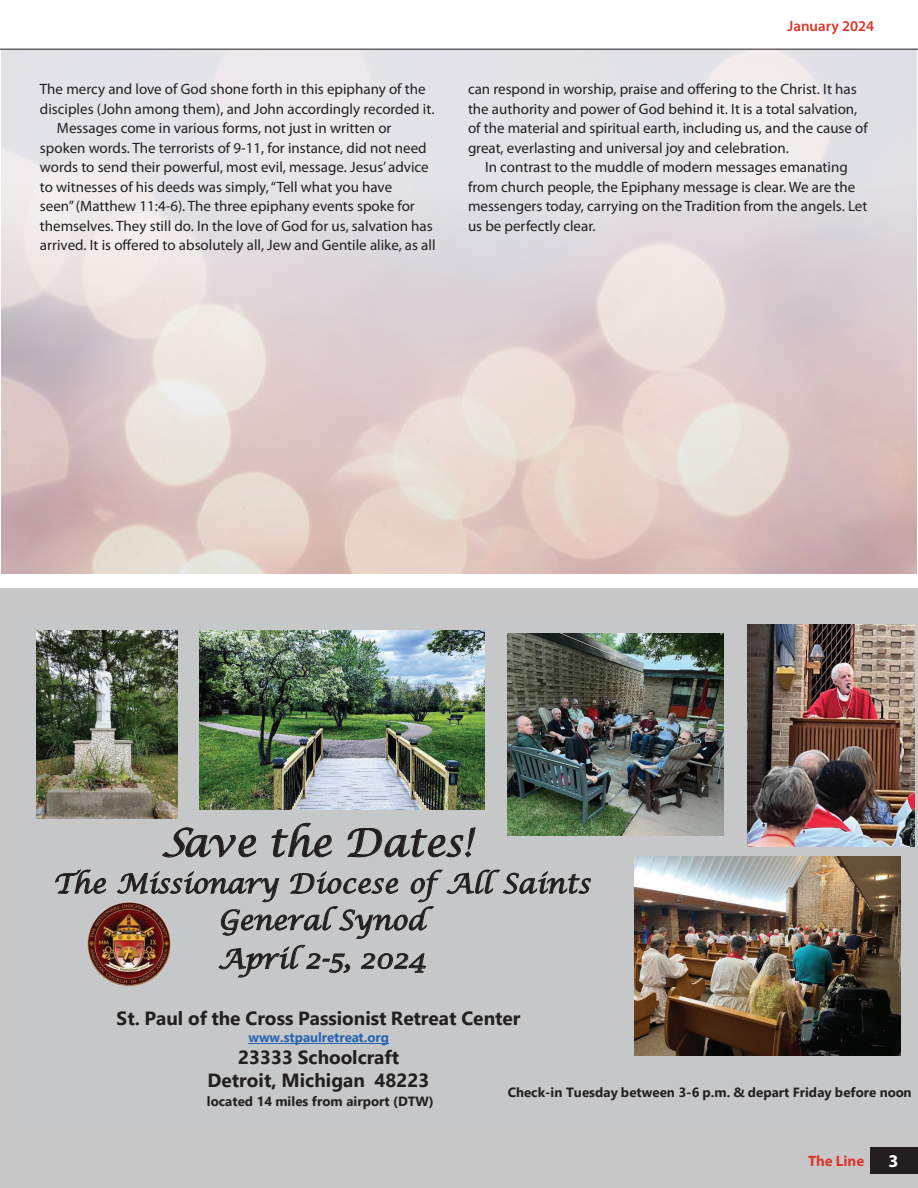
<style>
.page{position:relative;width:918px;height:1188px;background:#fff}
.page>*{position:absolute;margin:0;border:0;box-sizing:border-box;transform-origin:0 0}
.t1{font:italic 38.4px "Lucida Calligraphy";color:#231f20}
.t2{font:italic 26.85px/37.7px "Lucida Calligraphy";color:#231f20;text-align:center}
.t3{font:700 19.05px/23px "Segoe UI";color:#231f20;text-align:center}
.t4{font:700 18px "Myriad Pro";color:#fff}
.t5{font:15px/19.5px "Myriad Pro";color:#231f20}
.t6{font:600 15px "Myriad Pro";color:#db362a}
.t7{font:700 15px "Myriad Pro";color:#db362a}
.t8{font:700 13.35px "Segoe UI";color:#231f20}
.t9{font:700 13.35px "Segoe UI";letter-spacing:-.005em;color:#2764b0}
</style>
<div class="page">
<img style="left:1px;top:49px;width:915px;height:524px">
<div style="left:0;top:589px;width:918px;height:599px;background:#c7c7c8"></div>
<div style="left:871px;top:1147px;width:47px;height:26px;background:#231f20"></div>
<svg style="left:0;top:48px;width:918px;height:1px"></svg>
<svg style="left:162px;top:827px;width:95px;height:31px"></svg>
<svg style="left:271px;top:822px;width:61px;height:36px"></svg>
<svg style="left:347px;top:827px;width:129px;height:31px"></svg>
<svg style="left:55px;top:869px;width:51px;height:25px"></svg>
<svg style="left:116px;top:869px;width:475px;height:70px"></svg>
<svg style="left:218px;top:945px;width:133px;height:33px"></svg>
<svg style="left:360px;top:953px;width:66px;height:20px"></svg>
<hr style="left:248px;top:1044px;width:141px;height:1px;background:#2764b0">
<img style="left:200px;top:630px;width:285px;height:179px">
<img style="left:748px;top:624px;width:166px;height:223px">
<img style="left:635px;top:856px;width:265px;height:199px">
<img style="left:508px;top:633px;width:216px;height:202px">
<img style="left:87px;top:902px;width:85px;height:84px">
<img style="left:36px;top:630px;width:142px;height:189px">
<p class="t5" style="left:40px;top:79px;width:387px">The mercy and love of God shone forth in this epiphany of the</p>
<p class="t5" style="left:40px;top:99px;width:396px">disciples (John among them), and John accordingly recorded it.</p>
<p class="t5" style="left:57px;top:118px;width:336px">Messages come in various forms, not just in written or</p>
<p class="t5" style="left:40px;top:138px;width:388px">spoken words. The terrorists of 9-11, for instance, did not need</p>
<p class="t5" style="left:40px;top:157px;width:390px">words to send their powerful, most evil, message. Jesus’ advice</p>
<p class="t5" style="left:40px;top:177px;width:354px">to witnesses of his deeds was simply, “Tell what you have</p>
<p class="t5" style="left:40px;top:196px;width:376px">seen” (Matthew 11:4-6). The three epiphany events spoke for</p>
<p class="t5" style="left:40px;top:216px;width:394px">themselves. They still do. In the love of God for us, salvation has</p>
<p class="t5" style="left:40px;top:235px;width:397px">arrived. It is offered to absolutely all, Jew and Gentile alike, as all</p>
<p class="t6" style="left:788px;top:16px;width:88px">January 2024</p>
<p class="t5" style="left:468px;top:79px;width:401px">can respond in worship, praise and offering to the Christ. It has the authority and power of God behind it. It is a total salvation, of the material and spiritual earth, including us, and the cause of great, everlasting and universal joy and celebration.</p>
<p class="t5" style="left:468px;top:157px;width:401px;text-indent:17px">In contrast to the muddle of modern messages emanating from church people, the Epiphany message is clear. We are the messengers today, carrying on the Tradition from the angels. Let us be perfectly clear.</p>
<h1 class="t1" style="left:160px;top:820px;width:313px">Save the Dates!</h1>
<h2 class="t2" style="left:53px;top:866px;width:538px">The Missionary Diocese of All Saints<br>General Synod<br>April 2-5, 2024</h2>
<p class="t3" style="left:117px;top:1005px;width:405px">St. Paul of the Cross Passionist Retreat Center</p>
<p class="t9" style="left:248px;top:1025px;width:142px">www.stpaulretreat.org</p>
<p class="t3" style="left:208px;top:1044px;width:223px">23333 Schoolcraft<br>Detroit, Michigan 48223</p>
<p class="t8" style="left:207px;top:1088px;width:228px">located 14 miles from airport (DTW)</p>
<p class="t8" style="left:508px;top:1079px;width:405px">Check-in Tuesday between 3-6 p.m. &amp; depart Friday before noon</p>
<p class="t7" style="left:808px;top:1151px;width:58px">The Line</p>
<p class="t4" style="left:888px;top:1149px;width:11px">3</p>
</div>
